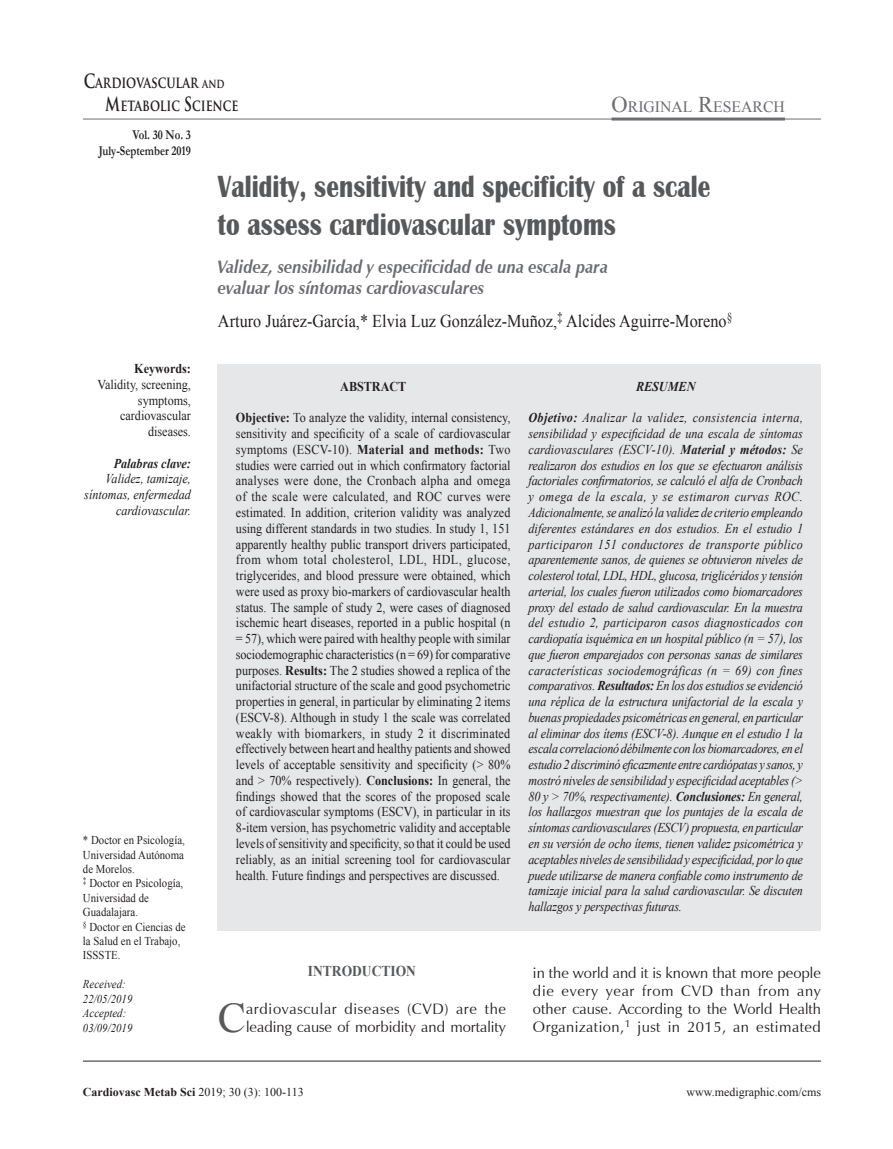
<style>
.page{position:relative;width:893px;height:1149px;background:#fff}
.page>*{position:absolute;margin:0;border:0;box-sizing:border-box;transform-origin:0 0}
.Párrafo_INICIO{font:42.15px "Times New Roman";color:#57585a}
.TITULO{font:700 31.5px/37.8px "Britannic";letter-spacing:.005em;color:#57585a;scale:.8 1}
.Título_inglés{font:italic 700 18px/21.6px "Zapf Humanist 601 BT";color:#6c6d70;scale:.9 1}
.Autores{font:18px "Times New Roman";color:#231f20;scale:.9 1}
.t1{font:700 16.2px "Trajan Pro";color:#231f20;scale:.76 1}
.Sección{font:15.75px "Times New Roman";color:#6c6d70}
.Párrafo_INICIO-2{font:15px/18px "Zapf Humanist 601 BT";letter-spacing:.03em;color:#231f20;text-align:justify}
.Párrafo_INICIO-3{font:15px/18px "Zapf Humanist 601 BT";color:#231f20}
.SUBTITULOS{font:700 15px "Times New Roman";color:#57585a;scale:.9 1}
.RESUMEN{font:italic 13.5px/15.8px "Times New Roman";letter-spacing:-.015em;color:#231f20;text-align:justify;scale:.9 1}
.Abstract{font:13.5px/15.8px "Times New Roman";color:#231f20;text-align:justify;scale:.9 1}
.Palabras_clave{font:italic 13.5px/15.8px "Times New Roman";color:#231f20;text-align:right;scale:.9 1}
.Key_words{font:13.5px/15.8px "Times New Roman";color:#231f20;text-align:right;scale:.9 1}
.t2{font:700 13.5px "Garamond";color:#231f20;scale:.8 1}
.Abstract_-_TITULO{font:700 13.5px "Times New Roman";color:#231f20;scale:.9 1}
.Resumen_-_TITULO{font:italic 700 13.5px "Times New Roman";color:#231f20;scale:.9 1}
.PIE_de_página{font:12px/14.4px "Times New Roman";color:#231f20;scale:.9 1}
.Recibido{font:italic 12px "Times New Roman";color:#231f20;scale:.9 1}
.Paginación{font:700 12px "Times New Roman";color:#231f20}
.PIE_de_página-2{font:12px "Times New Roman";color:#231f20}
.s1{font-size:19.2px}
.s2{font-size:12.9px}
.s3{font-size:22.5px}
.s4{font-weight:700}
.s5{font-weight:400}
</style>
<div class="page">
<hr style="left:83px;top:1059px;width:738px;height:2px;background:#6c6d70">
<div style="left:218px;top:363px;width:603px;height:567px;background:#e6e7e9"></div>
<hr style="left:83px;top:119px;width:738px;height:1px;background:#6c6d70">
<hr style="left:612px;top:117px;width:173px;height:3px;background:#6c6d70">
<p class="t1" style="left:84px;top:72px;width:187px"><span class="s1">C</span>ardiovascular <span class="s2">and</span></p>
<p class="t1" style="left:105px;top:95px;width:177px"><span class="s1">M</span>etabolic <span class="s1">S</span>cience</p>
<p class="t2" style="left:133px;top:126px;width:74px">Vol. 30 No. 3</p>
<p class="t2" style="left:99px;top:142px;width:117px">July-September 2019</p>
<p class="Sección" style="left:612px;top:96px;width:175px"><span class="s3">O</span>RIGINAL <span class="s3">R</span>ESEARCH</p>
<p class="Key_words" style="left:98px;top:360px;width:105px"><span class="s4">Keywords:<br></span>Validity, screening, symptoms, cardiovascular diseases.</p>
<p class="Palabras_clave" style="left:84px;top:455px;width:120px"><span class="s4">Palabras clave:<br></span>Validez, tamizaje, síntomas, enfermedad cardiovascular.</p>
<p class="PIE_de_página" style="left:83px;top:832px;width:115px;text-align:justify">* Doctor en Psicología, Universidad Autónoma de Morelos.</p>
<p class="PIE_de_página" style="left:83px;top:875px;width:113px"><sup>‡</sup> Doctor en Psicología,<br>Universidad de<br>Guadalajara.</p>
<p class="PIE_de_página" style="left:83px;top:918px;width:116px"><sup>§</sup> Doctor en Ciencias de la Salud en el Trabajo,<br>ISSSTE.</p>
<p class="Recibido" style="left:83px;top:975px;width:49px">Received:</p>
<p class="Recibido" style="left:83px;top:990px;width:56px">22/05/2019</p>
<p class="Recibido" style="left:83px;top:1004px;width:50px">Accepted:</p>
<p class="Recibido" style="left:83px;top:1018px;width:56px">03/09/2019</p>
<p class="TITULO" style="left:218px;top:168px;width:617px">Validity, sensitivity and specificity of a scale to assess cardiovascular symptoms</p>
<p class="Título_inglés" style="left:218px;top:255px;width:435px">Validez, sensibilidad y especificidad de una escala para evaluar los síntomas cardiovasculares</p>
<p class="Autores" style="left:218px;top:308px;width:573px">Arturo Juárez‑García,* Elvia Luz González‑Muñoz,<sup>‡</sup> Alcides Aguirre‑Moreno<sup>§</sup></p>
<p class="Abstract_-_TITULO" style="left:340px;top:377px;width:75px">ABSTRACT</p>
<p class="Abstract" style="left:236px;top:409px;width:307px"><span class="s4">Objective:</span> To analyze the validity, internal consistency, sensitivity and specificity of a scale of cardiovascular symptoms (ESCV-10). <span class="s4">Material and methods:</span> Two studies were carried out in which confirmatory factorial analyses were done, the Cronbach alpha and omega of the scale were calculated, and ROC curves were estimated. In addition, criterion validity was analyzed using different standards in two studies. In study 1, 151 apparently healthy public transport drivers participated, from whom total cholesterol, LDL, HDL, glucose, triglycerides, and blood pressure were obtained, which were used as proxy bio-markers of cardiovascular health status. The sample of study 2, were cases of diagnosed ischemic heart diseases, reported in a public hospital (n = 57), which were paired with healthy people with similar sociodemographic characteristics (n = 69) for comparative purposes. <span class="s4">Results:</span> The 2 studies showed a replica of the unifactorial structure of the scale and good psychometric properties in general, in particular by eliminating 2 items (ESCV-8). Although in study 1 the scale was correlated weakly with biomarkers, in study 2 it discriminated effectively between heart and healthy patients and showed levels of acceptable sensitivity and specificity (&gt; 80% and &gt; 70% respectively). <span class="s4">Conclusions:</span> In general, the findings showed that the scores of the proposed scale of cardiovascular symptoms (ESCV), in particular in its 8-item version, has psychometric validity and acceptable levels of sensitivity and specificity, so that it could be used reliably, as an initial screening tool for cardiovascular health. Future findings and perspectives are discussed.</p>
<p class="Resumen_-_TITULO" style="left:636px;top:377px;width:68px">RESUMEN</p>
<p class="RESUMEN" style="left:528px;top:409px;width:307px"><span class="s4">Objetivo:</span> Analizar la validez, consistencia interna, sensibilidad y especificidad de una escala de síntomas cardiovasculares (ESCV-10). <span class="s4">Material y métodos:</span> Se realizaron dos estudios en los que se efectuaron análisis factoriales confirmatorios, se calculó el alfa de Cronbach y omega de la escala, y se estimaron curvas ROC.<br>Adicionalmente, se analizó la validez de criterio empleando diferentes estándares en dos estudios. En el estudio 1 participaron 151 conductores de transporte público aparentemente sanos, de quienes se obtuvieron niveles de colesterol total, LDL, HDL, glucosa, triglicéridos y tensión arterial, los cuales fueron utilizados como biomarcadores proxy del estado de salud cardiovascular. En la muestra del estudio 2, participaron casos diagnosticados con cardiopatía isquémica en un hospital público (n = 57), los que fueron emparejados con personas sanas de similares características sociodemográficas (n = 69) con fines comparativos. <span class="s4">Resultados:</span> En los dos estudios se evidenció una réplica de la estructura unifactorial de la escala y buenas propiedades psicométricas en general, en particular al eliminar dos ítems (ESCV-8). Aunque en el estudio 1 la escala correlacionó débilmente con los biomarcadores, en el estudio 2 discriminó eficazmente entre cardiópatas y sanos, y mostró niveles de sensibilidad y especificidad aceptables (&gt; 80 y &gt; 70%, respectivamente). <span class="s4">Conclusiones:</span> En general, los hallazgos muestran que los puntajes de la escala de síntomas cardiovasculares (ESCV) propuesta, en particular en su versión de ocho ítems, tienen validez psicométrica y aceptables niveles de sensibilidad y especificidad, por lo que puede utilizarse de manera confiable como instrumento de tamizaje inicial para la salud cardiovascular. Se discuten hallazgos y perspectivas futuras.</p>
<p class="SUBTITULOS" style="left:308px;top:960px;width:121px">INTRODUCTION</p>
<p class="Párrafo_INICIO" style="left:218px;top:988px;width:30px">C</p>
<p class="Párrafo_INICIO-3" style="left:246px;top:999px;width:262px">ardiovascular diseases (CVD) are the leading cause of morbidity and mortality</p>
<p class="Párrafo_INICIO-2" style="left:533px;top:963px;width:290px">in the world and it is known that more people die every year from CVD than from any other cause. According to the World Health Organization,<sup>1</sup> just in 2015, an estimated</p>
<p class="Paginación" style="left:83px;top:1083px;width:222px">Cardiovasc Metab Sci <span class="s5">2019; 30 (3): 100-113</span></p>
<p class="PIE_de_página-2" style="left:686px;top:1083px;width:136px">www.medigraphic.com/cms</p>
</div>
